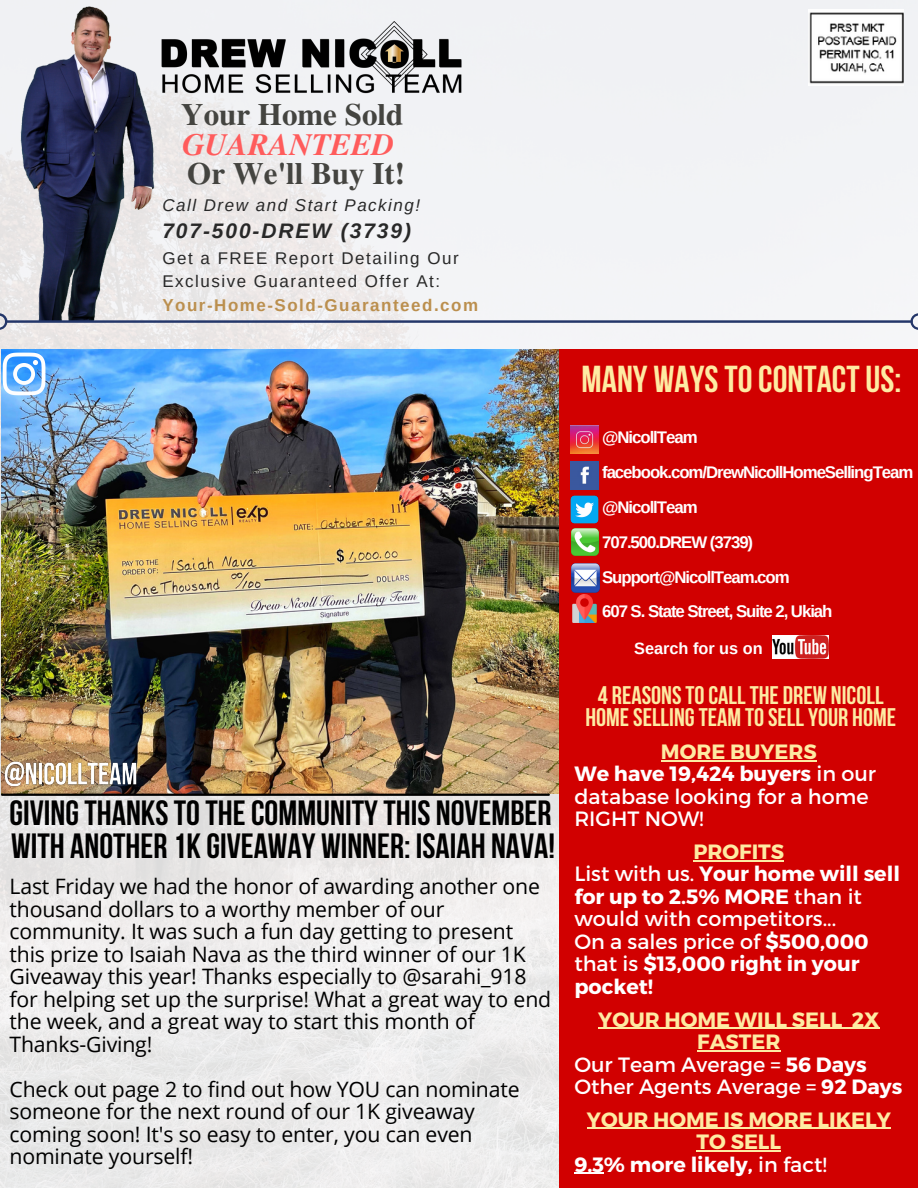
<style>
.page{position:relative;width:918px;height:1188px;background:#fff}
.page>*{position:absolute;margin:0;border:0;box-sizing:border-box;transform-origin:0 0}
.t1{font:700 37.35px "Bebas Neue";color:#feeba3}
.t2{font:700 34.95px "Bebas Neue";color:#000}
.t3{font:700 31.05px/29.4px "Te X Gyre Termes";color:#444440}
.t4{font:700 25.35px/22.5px "Bebas Neue";color:#feeba3;text-align:center}
.t5{font:21.3px/22.5px "Open Sans";letter-spacing:-.005em;color:#000}
.t6{font:italic 700 21px "Arimo";letter-spacing:.09em;color:#282828}
.t7{font:20.7px/22.5px "Montserrat";color:#fff}
.t8{font:700 20.7px/22.5px "Montserrat";color:#fff}
.t9{font:700 20.7px/22.5px "Montserrat";color:#feeba3;text-align:center}
.t10{font:16.95px "Arimo";letter-spacing:.09em;color:#282828}
.t11{font:700 16.95px "Arimo";letter-spacing:.09em;color:#bb8f4e}
.t12{font:italic 16.95px "Arimo";letter-spacing:.09em;color:#282828}
.t13{font:700 16.8px "Arimo";letter-spacing:-.065em;color:#fff}
.t14{font:700 16.35px "Arimo";color:#fff}
.s1{font-style:italic;color:#ff5c5c}
.s2{font-weight:700}
.s3{font-weight:400}
</style>
<div class="page">
<img style="left:0;top:0;width:918px;height:1188px">
<img style="left:0;top:0;width:232px;height:313px">
<img style="left:149px;top:0;width:323px;height:225px">
<img style="left:809px;top:10px;width:94px;height:75px">
<svg style="left:0;top:313px;width:918px;height:17px"></svg>
<img style="left:2px;top:349px;width:557px;height:445px">
<div style="left:559px;top:349px;width:359px;height:839px;background:#d10000"></div>
<img style="left:570px;top:425px;width:28px;height:29px">
<img style="left:570px;top:461px;width:28px;height:28px">
<img style="left:570px;top:495px;width:29px;height:29px">
<img style="left:571px;top:563px;width:29px;height:30px">
<img style="left:572px;top:594px;width:25px;height:29px">
<img style="left:571px;top:528px;width:28px;height:28px">
<img style="left:773px;top:635px;width:56px;height:23px">
<svg style="left:3px;top:353px;width:42px;height:42px"></svg>
<hr style="left:2px;top:794px;width:547px;height:2px;background:#000">
<hr style="left:661px;top:760px;width:156px;height:1px;background:#feeba3">
<hr style="left:694px;top:860px;width:90px;height:1px;background:#feeba3">
<hr style="left:598px;top:1028px;width:244px;height:1px;background:#feeba3">
<svg style="left:842px;top:1028px;width:37px;height:1px"></svg>
<hr style="left:697px;top:1050px;width:84px;height:1px;background:#feeba3">
<hr style="left:587px;top:1128px;width:304px;height:1px;background:#feeba3">
<hr style="left:697px;top:1150px;width:84px;height:1px;background:#feeba3">
<hr style="left:574px;top:1173px;width:30px;height:1px;background:#fff">
<img style="left:0;top:759px;width:141px;height:38px">
<p class="t3" style="left:181px;top:99px;width:224px">Your Home Sold<br><span class="s1">GUARANTEED</span></p>
<p class="t3" style="left:187px;top:157px;width:219px">Or We'll Buy It!</p>
<p class="t12" style="left:162px;top:195px;width:259px">Call Drew and Start Packing!</p>
<p class="t6" style="left:162px;top:219px;width:250px">707-500-DREW (3739)</p>
<p class="t10" style="left:162px;top:248px;width:298px">Get a FREE Report Detailing Our</p>
<p class="t10" style="left:162px;top:272px;width:279px">Exclusive Guaranteed Offer At:</p>
<p class="t11" style="left:162px;top:295px;width:317px">Your-Home-Sold-Guaranteed.com</p>
<p class="t2" style="left:10px;top:799px;width:543px">GIVINGTHANKSTOTHECOMMUNITYTHIS NOVEMBER</p>
<p class="t2" style="left:11px;top:831px;width:545px">WITH ANOTHER 1K GIVEAWAY WINNER: ISAIAH NAVA!</p>
<p class="t5" style="left:9px;top:875px;width:543px">Last Friday we had the honor of awarding another one thousand dollars to a worthy member of our community. It was such a fun day getting to present this prize to Isaiah Nava as the third winner of our 1K Giveaway this year! Thanks especially to @sarahi_918 for helping set up the surprise! What a great way to end the week, and a great way to start this month of Thanks-Giving!</p>
<p class="t5" style="left:9px;top:1077px;width:512px">Check out page 2 to find out how YOU can nominate someone for the next round of our 1K giveaway coming soon! It's so easy to enter, you can even nominate yourself!</p>
<p class="t1" style="left:582px;top:364px;width:321px">MANY WAYSTOCONTACTUS:</p>
<p class="t13" style="left:602px;top:428px;width:97px">@NicollTeam</p>
<p class="t13" style="left:602px;top:463px;width:313px">facebook.com/DrewNicollHomeSellingTeam</p>
<p class="t13" style="left:602px;top:498px;width:97px">@NicollTeam</p>
<p class="t13" style="left:602px;top:533px;width:153px">707.500.DREW (3739)</p>
<p class="t13" style="left:602px;top:567px;width:189px">Support@NicollTeam.com</p>
<p class="t13" style="left:602px;top:602px;width:232px">607 S. State Street, Suite 2, Ukiah</p>
<p class="t14" style="left:634px;top:640px;width:130px">Search for us on</p>
<p class="t4" style="left:585px;top:686px;width:312px">4 REASONSTOCALLTHE DREW NICOLL<br>HOMESELLINGTEAM TOSELLYOUR HOME</p>
<p class="t9" style="left:661px;top:739px;width:158px">MORE BUYERS</p>
<p class="t7" style="left:574px;top:762px;width:303px"><span class="s2">We have 19,424 buyers</span> in our database looking for a home<br>RIGHT NOW!</p>
<p class="t9" style="left:694px;top:839px;width:92px">PROFITS</p>
<p class="t7" style="left:574px;top:862px;width:327px">List with us. <span class="s2">Your home will sell for up to 2.5% MORE</span> than it would with competitors...</p>
<p class="t8" style="left:574px;top:929px;width:296px"><span class="s3">On a sales price of</span> $500,000 <span class="s3">that is</span> $13,000 right in your pocket!</p>
<p class="t9" style="left:598px;top:1007px;width:283px">YOUR HOME WILL SELL 2X<br>FASTER</p>
<p class="t7" style="left:574px;top:1052px;width:294px">Our Team Average = <span class="s2">56 Days</span></p>
<p class="t7" style="left:574px;top:1074px;width:330px">Other Agents Average = <span class="s2">92 Days</span></p>
<p class="t9" style="left:587px;top:1107px;width:305px">YOUR HOME IS MORE LIKELY<br>TO SELL</p>
<p class="t8" style="left:574px;top:1152px;width:254px">9.3% more likely, <span class="s3">in fact!</span></p>
</div>
